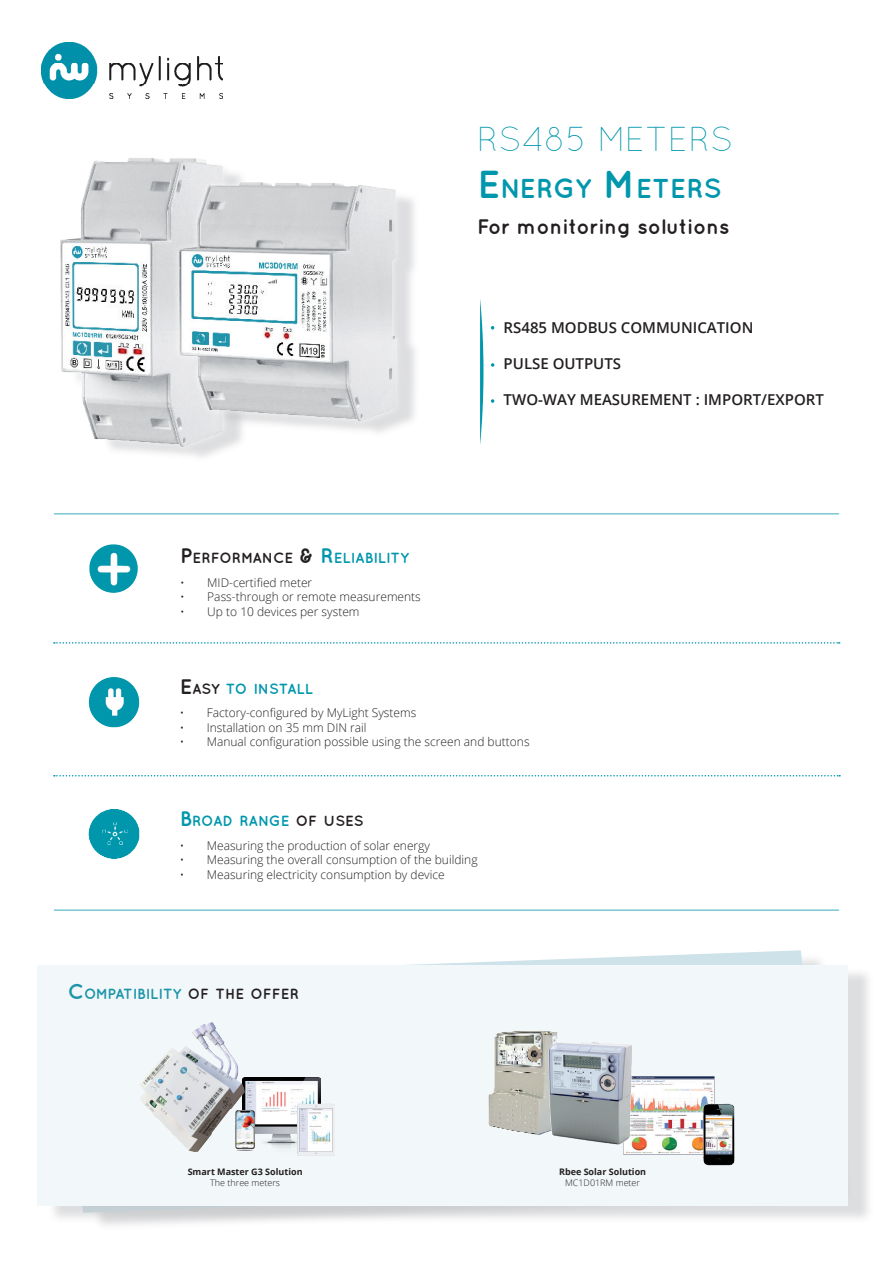
<style>
.page{position:relative;width:893px;height:1263px;background:#fff}
.page>*{position:absolute;margin:0;border:0;box-sizing:border-box;transform-origin:0 0}
.t1{font:300 34.5px "Quicksand";color:#0097ad}
.t2{font:700 27.3px "Quicksand";color:#0097ad}
.t3{font:700 21px "Quicksand";color:#231f20}
.t4{font:600 15px "Open Sans";color:#231f20}
.t5{font:700 14.7px "Quicksand";color:#0097ad}
.t6{font:700 14.7px "Quicksand";color:#231f20}
.t7{font:700 14.7px "Quicksand";color:#1c94a9}
.t8{font:300 12px "Open Sans";color:#231f20}
.t9{font:700 9px "Open Sans";color:#231f20}
.t10{font:300 9px "Open Sans";color:#231f20}
.s1{font-size:39px}
.s2{font-size:21px}
.s3{font-size:21px;color:#0097ad}
.s4{color:#0097ad}
.s5{font-size:21px;color:#231f20}
.s6{color:#231f20}
</style>
<div class="page">
<img style="left:42px;top:43px;width:180px;height:55px">
<svg style="left:480px;top:299px;width:3px;height:146px"></svg>
<svg style="left:491px;top:326px;width:3px;height:4px"></svg>
<svg style="left:491px;top:363px;width:3px;height:4px"></svg>
<svg style="left:491px;top:399px;width:3px;height:4px"></svg>
<img style="left:60px;top:158px;width:170px;height:294px">
<div style="left:190px;top:186px;width:230px;height:252px;background:#bcbdc0;opacity:.5"></div>
<div style="left:172px;top:175px;width:231px;height:253px;background:#fff;opacity:.75"></div>
<img style="left:175px;top:178px;width:225px;height:248px">
<img style="left:89px;top:544px;width:49px;height:49px">
<img style="left:88px;top:677px;width:52px;height:51px">
<svg style="left:54px;top:642px;width:786px;height:2px"></svg>
<hr style="left:54px;top:909px;width:785px;height:2px;background:#7ac7d5">
<img style="left:89px;top:809px;width:50px;height:49px">
<svg style="left:407px;top:950px;width:414px;height:15px"></svg>
<div style="left:48px;top:967px;width:826px;height:257px;background:#bcbdc0;opacity:.5"></div>
<div style="left:38px;top:965px;width:810px;height:240px;background:#f2f7f9"></div>
<svg style="left:54px;top:775px;width:786px;height:1px"></svg>
<hr style="left:54px;top:513px;width:785px;height:2px;background:#7ac7d5">
<img style="left:251px;top:1077px;width:69px;height:71px">
<img style="left:297px;top:1101px;width:37px;height:54px">
<img style="left:251px;top:1110px;width:4px;height:41px">
<img style="left:139px;top:1022px;width:112px;height:130px">
<img style="left:623px;top:1076px;width:92px;height:78px">
<img style="left:702px;top:1102px;width:33px;height:63px">
<img style="left:488px;top:1031px;width:70px;height:103px">
<img style="left:532px;top:1033px;width:117px;height:117px">
<p class="t1" style="left:477px;top:120px;width:258px">RS485 METERS</p>
<p class="t2" style="left:477px;top:172px;width:246px"><span class="s1">E</span>NERGY <span class="s1">M</span>ETERS</p>
<p class="t3" style="left:477px;top:214px;width:254px">For monitoring solutions</p>
<p class="t6" style="left:180px;top:549px;width:230px"><span class="s2">P</span>ERFORMANCE <span class="s2">&amp;</span> <span class="s3">R</span><span class="s4">ELIABILITY</span></p>
<p class="t8" style="left:180px;top:574px;width:134px">• MID-certified meter</p>
<p class="t8" style="left:180px;top:589px;width:242px">• Pass-through or remote measurements</p>
<p class="t8" style="left:180px;top:603px;width:181px">• Up to 10 devices per system</p>
<p class="t4" style="left:504px;top:318px;width:251px">RS485 MODBUS COMMUNICATION</p>
<p class="t4" style="left:504px;top:354px;width:119px">PULSE OUTPUTS</p>
<p class="t4" style="left:504px;top:390px;width:322px">TWO-WAY MEASUREMENT : IMPORT/EXPORT</p>
<p class="t5" style="left:180px;top:680px;width:135px"><span class="s5">E</span><span class="s6">ASY</span> TO INSTALL</p>
<p class="t8" style="left:180px;top:705px;width:238px">• Factory-configured by MyLight Systems</p>
<p class="t8" style="left:180px;top:719px;width:188px">• Installation on 35 mm DIN rail</p>
<p class="t8" style="left:180px;top:734px;width:351px">• Manual configuration possible using the screen and buttons</p>
<p class="t5" style="left:180px;top:812px;width:185px"><span class="s2">B</span>ROAD RANGE <span class="s6">OF USES</span></p>
<p class="t8" style="left:180px;top:837px;width:252px">• Measuring the production of solar energy</p>
<p class="t8" style="left:180px;top:852px;width:299px">• Measuring the overall consumption of the building</p>
<p class="t8" style="left:180px;top:866px;width:267px">• Measuring electricity consumption by device</p>
<p class="t7" style="left:68px;top:985px;width:233px"><span class="s2">C</span>OMPATIBILITY <span class="s6">OF THE OFFER</span></p>
<p class="t9" style="left:188px;top:1165px;width:116px">Smart Master G3 Solution</p>
<p class="t10" style="left:210px;top:1176px;width:71px">The three meters</p>
<p class="t9" style="left:559px;top:1165px;width:89px">Rbee Solar Solution</p>
<p class="t10" style="left:565px;top:1176px;width:76px">MC1D01RM meter</p>
</div>
